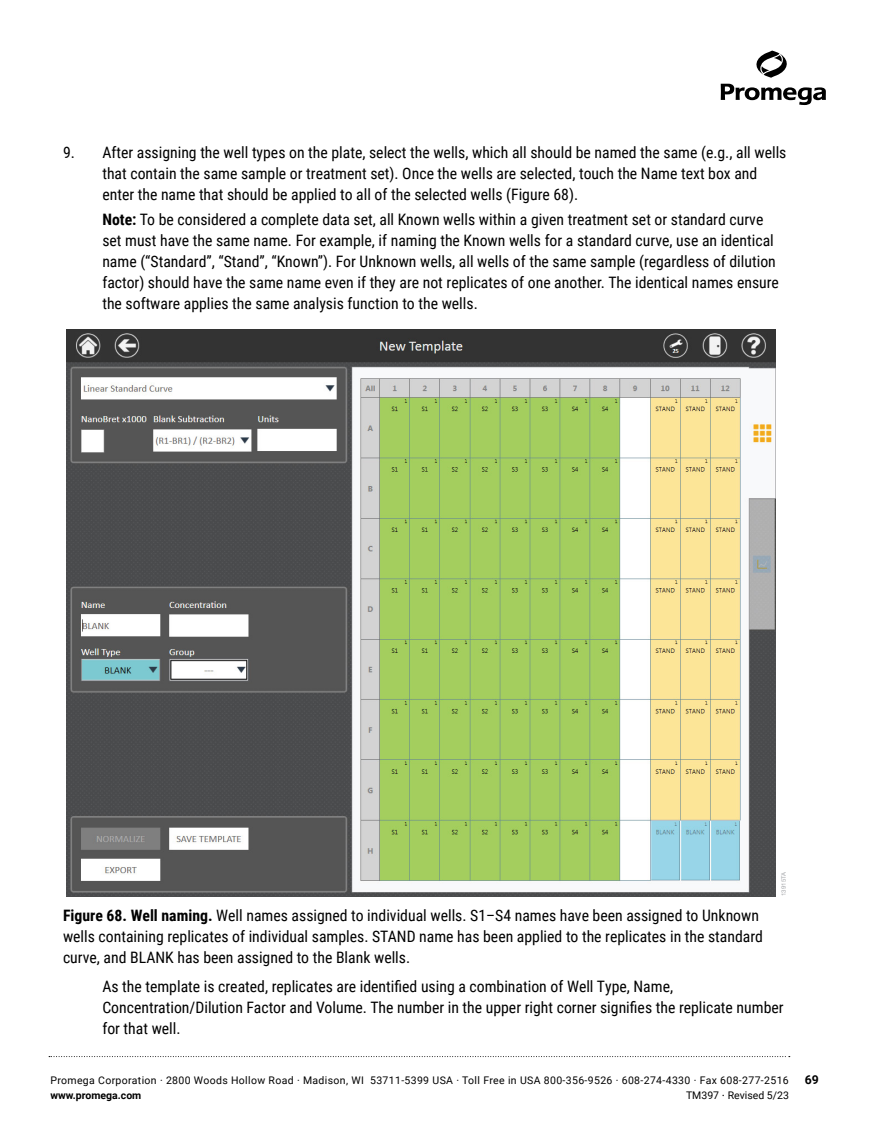
<style>
.page{position:relative;width:882px;height:1134px;background:#fff}
.page>*{position:absolute;margin:0;border:0;box-sizing:border-box;transform-origin:0 0}
.t1{font:15.75px/21px "Roboto Condensed";color:#000}
.t2{font:700 12.25px "Roboto";color:#000}
.t3{font:10.5px "Roboto";letter-spacing:.035em;color:#000}
.t4{font:10.5px "Roboto";color:#000}
.t5{font:700 10.5px "Roboto";color:#000}
.t6{font:6.12px "Helvetica Neue";letter-spacing:.02em;color:#a7a9ac}
.s1{font-weight:700}
.s2{font-family:"Calibri";font-size:12.25px}
</style>
<div class="page">
<svg style="left:756px;top:51px;width:31px;height:27px"></svg>
<svg style="left:721px;top:84px;width:105px;height:21px"></svg>
<svg style="left:49px;top:1056px;width:741px;height:1px"></svg>
<img style="left:66px;top:329px;width:709px;height:567px">
<p class="t1" style="left:102px;top:142px;width:686px;text-indent:-39px">9. After assigning the well types on the plate, select the wells, which all should be named the same (e.g., all wells that contain the same sample or treatment set). Once the wells are selected, touch the Name text box and enter the name that should be applied to all of the selected wells (Figure 68).</p>
<p class="t1" style="left:102px;top:208px;width:678px"><span class="s1">Note:</span> To be considered a complete data set, all Known wells within a given treatment set or standard curve set must have the same name. For example, if naming the Known wells for a standard curve, use an identical name (“Standard”, “Stand”, “Known”). For Unknown wells, all wells of the same sample (regardless of dilution factor) should have the same name even if they are not replicates of one another. The identical names ensure the software applies the same analysis function to the wells.</p>
<p class="t6" style="left:780px;top:896px;width:26px;rotate:-90deg">13915TA</p>
<p class="t1" style="left:63px;top:904px;width:702px"><span class="s1">Figure 68. Well naming.</span> Well names assigned to individual wells. S1–S4 names have been assigned to Unknown wells containing replicates of individual samples. STAND name has been applied to the replicates in the standard curve, and BLANK has been assigned to the Blank wells.</p>
<p class="t1" style="left:102px;top:975px;width:683px">As the template is created, replicates are identified using a combination of Well Type, Name,<br>Concentration/Dilution Factor and Volume. The number in the upper right corner signifies the replicate number for that well.</p>
<p class="t3" style="left:50px;top:1073px;width:740px">Promega Corporation · 2800 Woods Hollow Road · Madison, WI 53711-5399 USA · Toll Free in USA 800-356-9526 · 608-274-4330 · Fax 608-277-2516</p>
<p class="t2" style="left:805px;top:1071px;width:16px">69</p>
<p class="t5" style="left:50px;top:1087px;width:93px">www.promega.com</p>
<p class="t4" style="left:686px;top:1087px;width:104px">TM397 <span class="s2">·</span> Revised 5/23</p>
</div>
